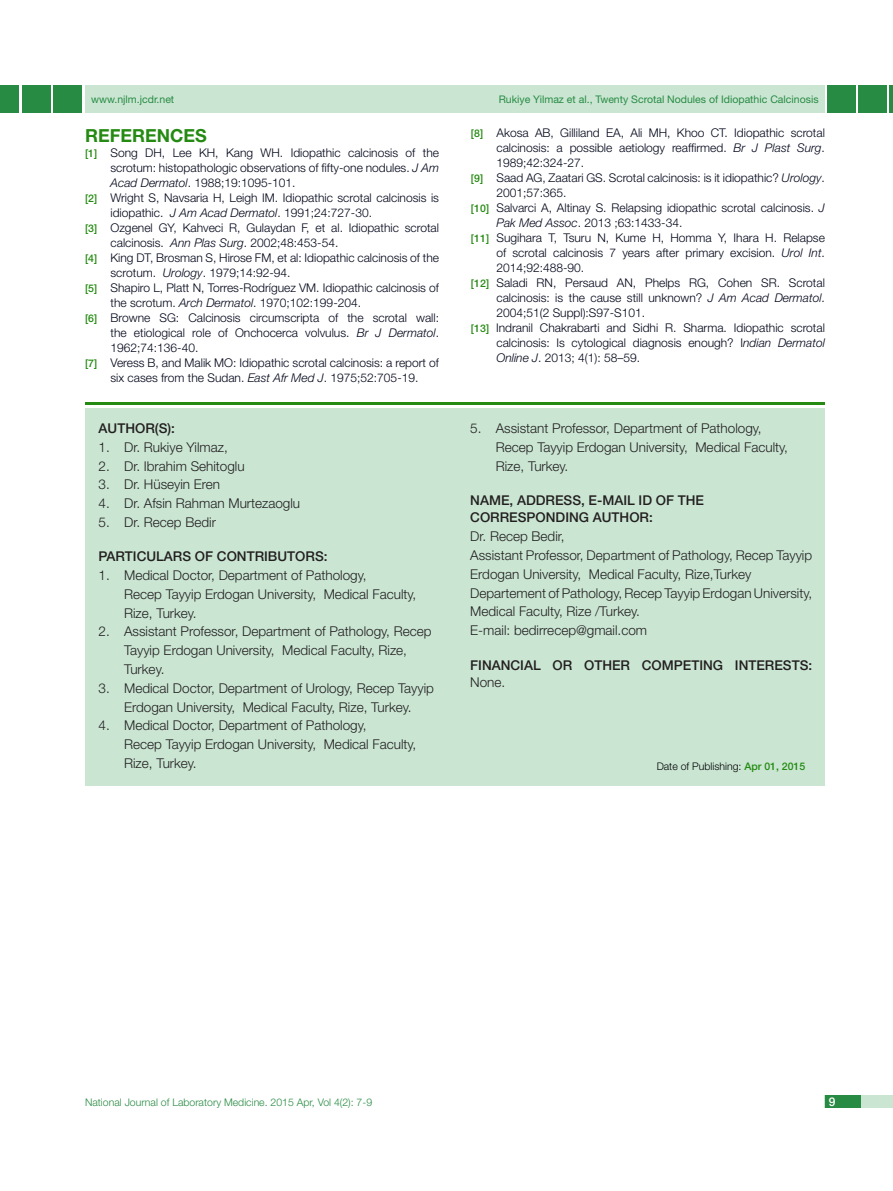
<style>
.page{position:relative;width:893px;height:1191px;background:#fff}
.page>*{position:absolute;margin:0;border:0;box-sizing:border-box;transform-origin:0 0}
.Heading{font:700 18px "Helvetica Neue";color:#248a11}
.t1{font:300 13.5px/18.8px "Helvetica Neue";color:#231f20}
.t2{font:500 13.5px "Helvetica Neue";color:#231f20}
.Refrence{font:300 12px/15px "Helvetica Neue";color:#000519;text-align:justify}
.t3{font:500 12px "Helvetica Neue";color:#fff}
.t4{font:10.5px "Helvetica Neue";color:#288b43}
.t5{font:300 10.5px "Helvetica Neue";color:#288b43}
.t6{font:300 10.5px "Helvetica Neue";color:#000}
.s1{font-weight:500;font-size:10.5px;color:#248a11}
.s2{font-style:italic}
.s3{font-weight:500;color:#248a11}
</style>
<div class="page">
<div style="left:85px;top:85px;width:740px;height:28px;background:#cae6d3"></div>
<div style="left:0;top:85px;width:19px;height:28px;background:#288b43"></div>
<div style="left:22px;top:85px;width:29px;height:28px;background:#288b43"></div>
<hr style="left:889px;top:85px;width:4px;height:28px;background:#288b43">
<div style="left:858px;top:85px;width:29px;height:28px;background:#288b43"></div>
<div style="left:825px;top:1095px;width:68px;height:13px;background:#cae6d3"></div>
<div style="left:825px;top:1095px;width:35px;height:13px;background:#288b43"></div>
<div style="left:53px;top:85px;width:29px;height:28px;background:#288b43"></div>
<div style="left:827px;top:85px;width:29px;height:28px;background:#288b43"></div>
<div style="left:85px;top:409px;width:740px;height:377px;background:#cae6d3"></div>
<hr style="left:85px;top:402px;width:740px;height:2px;background:#248a11">
<p class="t4" style="left:91px;top:93px;width:85px">www.njlm.jcdr.net</p>
<p class="t4" style="left:499px;top:93px;width:321px">Rukiye Yilmaz et al., Twenty Scrotal Nodules of Idiopathic Calcinosis</p>
<p class="Heading" style="left:85px;top:124px;width:123px">REFERENCES</p>
<p class="Refrence" style="left:111px;top:145px;width:330px;text-indent:-26px"><span class="s1">[1]</span> Song DH, Lee KH, Kang WH. Idiopathic calcinosis of the scrotum: histopathologic observations of fifty-one nodules. <span class="s2">J Am Acad Dermatol</span>. 1988;19:1095-101.</p>
<p class="Refrence" style="left:111px;top:190px;width:330px;text-indent:-26px"><span class="s1">[2]</span> Wright S, Navsaria H, Leigh IM. Idiopathic scrotal calcinosis is idiopathic. <span class="s2">J Am Acad Dermatol</span>. 1991;24:727-30.</p>
<p class="Refrence" style="left:111px;top:220px;width:330px;text-indent:-26px"><span class="s1">[3]</span> Ozgenel GY, Kahveci R, Gulaydan F, et al. Idiopathic scrotal calcinosis. <span class="s2">Ann Plas Surg</span>. 2002;48:453-54.</p>
<p class="Refrence" style="left:111px;top:250px;width:330px;text-indent:-26px"><span class="s1">[4]</span> King DT, Brosman S, Hirose FM, et al: Idiopathic calcinosis of the scrotum. <span class="s2">Urology</span>. 1979;14:92-94.</p>
<p class="Refrence" style="left:111px;top:280px;width:330px;text-indent:-26px"><span class="s1">[5]</span> Shapiro L, Platt N, Torres-Rodríguez VM. Idiopathic calcinosis of the scrotum. <span class="s2">Arch Dermatol</span>. 1970;102:199-204.</p>
<p class="Refrence" style="left:111px;top:310px;width:330px;text-indent:-26px"><span class="s1">[6]</span> Browne SG: Calcinosis circumscripta of the scrotal wall: the etiological role of Onchocerca volvulus. <span class="s2">Br J Dermatol</span>.<br>1962;74:136-40.</p>
<p class="Refrence" style="left:85px;top:355px;width:355px;text-align:center"><span class="s1">[7]</span> Veress B, and Malik MO: Idiopathic scrotal calcinosis: a report of six cases from the Sudan. <span class="s2">East Afr Med J</span>. 1975;52:705-19.</p>
<p class="t2" style="left:99px;top:420px;width:78px">AUTHOR(S):</p>
<p class="t1" style="left:99px;top:437px;width:131px">1. Dr. Rukiye Yilmaz,</p>
<p class="t1" style="left:99px;top:456px;width:148px">2. Dr. Ibrahim Sehitoglu</p>
<p class="t1" style="left:99px;top:475px;width:123px">3. Dr. Hüseyin Eren</p>
<p class="t1" style="left:99px;top:494px;width:203px">4. Dr. Afsin Rahman Murtezaoglu</p>
<p class="t1" style="left:99px;top:512px;width:119px">5. Dr. Recep Bedir</p>
<p class="t2" style="left:99px;top:548px;width:230px">PARTICU LARS OF CONTRIBUTORS:</p>
<p class="t1" style="left:99px;top:566px;width:269px">1. Medical Doctor, Department of Pathology,</p>
<p class="t1" style="left:124px;top:584px;width:294px">Recep Tayyip Erdogan University, Medical Faculty,<br>Rize, Turkey.</p>
<p class="t1" style="left:124px;top:622px;width:309px;text-indent:-26px">2. Assistant Professor, Department of Pathology, Recep<br>Tayyip Erdogan University, Medical Faculty, Rize,<br>Turkey.</p>
<p class="t1" style="left:99px;top:678px;width:337px;text-align:center">3. Medical Doctor, Department of Urology, Recep Tayyip<br>Erdogan University, Medical Faculty, Rize, Turkey.</p>
<p class="t1" style="left:99px;top:716px;width:269px">4. Medical Doctor, Department of Pathology,</p>
<p class="t1" style="left:124px;top:734px;width:294px">Recep Tayyip Erdogan University, Medical Faculty,<br>Rize, Turkey.</p>
<p class="Refrence" style="left:496px;top:125px;width:330px;text-indent:-26px"><span class="s1">[8]</span> Akosa AB, Gilliland EA, Ali MH, Khoo CT. Idiopathic scrotal calcinosis: a possible aetiology reaffirmed. <span class="s2">Br J Plast Surg</span>.<br>1989;42:324-27.</p>
<p class="Refrence" style="left:496px;top:170px;width:330px;text-indent:-26px"><span class="s1">[9]</span> Saad AG, Zaatari GS. Scrotal calcinosis: is it idiopathic? <span class="s2">Urology</span>.<br>2001;57:365.</p>
<p class="Refrence" style="left:496px;top:200px;width:330px;text-indent:-26px"><span class="s1">[10]</span> Salvarci A, Altinay S. Relapsing idiopathic scrotal calcinosis. <span class="s2">J<br>Pak Med Assoc</span>. 2013 ;63:1433-34.</p>
<p class="Refrence" style="left:496px;top:230px;width:330px;text-indent:-26px"><span class="s1">[11]</span> Sugihara T, Tsuru N, Kume H, Homma Y, Ihara H. Relapse of scrotal calcinosis 7 years after primary excision. <span class="s2">Urol Int</span>.<br>2014;92:488-90.</p>
<p class="Refrence" style="left:496px;top:275px;width:330px;text-indent:-26px"><span class="s1">[12]</span> Saladi RN, Persaud AN, Phelps RG, Cohen SR. Scrotal calcinosis: is the cause still unknown? <span class="s2">J Am Acad Dermatol</span>.<br>2004;51(2 Suppl):S97-S101.</p>
<p class="Refrence" style="left:496px;top:320px;width:330px;text-indent:-26px"><span class="s1">[13]</span> Indranil Chakrabarti and Sidhi R. Sharma. Idiopathic scrotal calcinosis: Is cytological diagnosis enough? I<span class="s2">ndian Dermatol Online J</span>. 2013; 4(1): 58–59.</p>
<p class="t1" style="left:470px;top:419px;width:293px">5. Assistant Professor, Department of Pathology,</p>
<p class="t1" style="left:496px;top:437px;width:294px">Recep Tayyip Erdogan University, Medical Faculty,</p>
<p class="t1" style="left:496px;top:456px;width:74px">Rize, Turkey.</p>
<p class="t2" style="left:470px;top:492px;width:225px">NAME, ADDRESS, E-MAIL ID OF THE</p>
<p class="t2" style="left:470px;top:509px;width:184px">CORRESPONDING AUTHOR:</p>
<p class="t1" style="left:470px;top:527px;width:96px">Dr. Recep Bedir,</p>
<p class="t1" style="left:470px;top:545px;width:343px">Assistant Professor, Department of Pathology, Recep Tayyip<br>Erdogan University, Medical Faculty, Rize,Turkey</p>
<p class="t1" style="left:470px;top:583px;width:343px">Departement of Pathology, Recep Tayyip Erdogan University,<br>Medical Faculty, Rize /Turkey.</p>
<p class="t1" style="left:470px;top:620px;width:178px">E-mail: bedirrecep@gmail.com</p>
<p class="t2" style="left:470px;top:656px;width:64px">FINANCIAL</p>
<p class="t2" style="left:553px;top:656px;width:261px">OR OTHER COMPETIN G INTERESTS:</p>
<p class="t1" style="left:470px;top:672px;width:37px">None.</p>
<p class="t6" style="left:657px;top:760px;width:150px">Date of Publishing: <span class="s3">APR 01, 2015</span></p>
<p class="t5" style="left:85px;top:1096px;width:289px">National Journal of Laboratory Medicine. 2015 Apr, Vol 4(2): 7-9</p>
<p class="t3" style="left:829px;top:1094px;width:8px">9</p>
</div>
